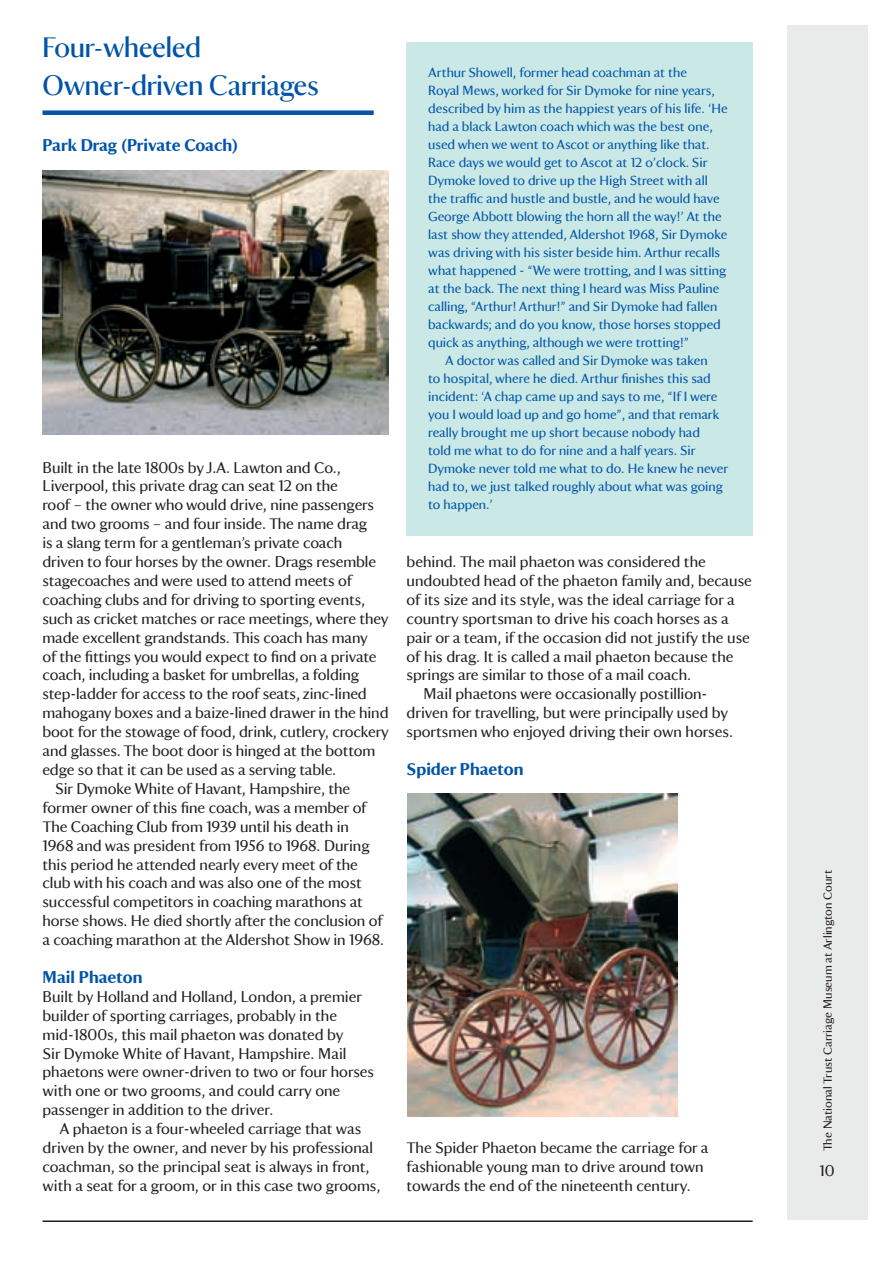
<style>
.page{position:relative;width:893px;height:1263px;background:#fff}
.page>*{position:absolute;margin:0;border:0;box-sizing:border-box;transform-origin:0 0}
.t1{font:28.5px/37.8px "National Trust Display TT";color:#0154a6}
.t2{font:700 17.25px "National Trust TT";color:#0154a6}
.t3{font:15.75px/18.9px "National Trust TT";letter-spacing:-.005em;color:#231f20}
.t4{font:13.5px/18px "National Trust TT";color:#0154a6}
.t5{font:12px "National Trust TT";color:#231f20}
</style>
<div class="page">
<div style="left:787px;top:26px;width:80px;height:1194px;background:#e9eaea"></div>
<hr style="left:43px;top:1220px;width:710px;height:2px;background:#231f20">
<div style="left:407px;top:43px;width:346px;height:493px;background:#c9e8e6"></div>
<div style="left:43px;top:110px;width:331px;height:5px;background:#0154a6"></div>
<img style="left:43px;top:170px;width:346px;height:265px">
<img style="left:408px;top:794px;width:269px;height:322px">
<h1 class="t1" style="left:43px;top:26px;width:278px">Four-wheeled<br>Owner-driven Carriages</h1>
<p class="t2" style="left:43px;top:133px;width:197px">Park Drag (Private Coach)</p>
<p class="t3" style="left:43px;top:457px;width:300px">Built in the late 1800s by J.A. Lawton and Co.,</p>
<p class="t3" style="left:43px;top:476px;width:297px">Liverpool, this private drag can seat 12 on the</p>
<p class="t3" style="left:43px;top:495px;width:333px">roof – the owner who would drive, nine passengers</p>
<p class="t3" style="left:43px;top:513px;width:326px">and two grooms – and four inside. The name drag</p>
<p class="t3" style="left:43px;top:532px;width:301px">is a slang term for a gentleman’s private coach</p>
<p class="t3" style="left:43px;top:551px;width:335px">driven to four horses by the owner. Drags resemble</p>
<p class="t3" style="left:43px;top:570px;width:311px">stagecoaches and were used to attend meets of</p>
<p class="t3" style="left:43px;top:589px;width:324px">coaching clubs and for driving to sporting events,</p>
<p class="t3" style="left:43px;top:608px;width:348px">such as cricket matches or race meetings, where they</p>
<p class="t3" style="left:43px;top:627px;width:327px">made excellent grandstands. This coach has many</p>
<p class="t3" style="left:43px;top:646px;width:335px">of the fittings you would expect to find on a private</p>
<p class="t3" style="left:43px;top:665px;width:318px">coach, including a basket for umbrellas, a folding</p>
<p class="t3" style="left:43px;top:684px;width:326px">step-ladder for access to the roof seats, zinc-lined</p>
<p class="t3" style="left:43px;top:702px;width:347px">mahogany boxes and a baize-lined drawer in the hind</p>
<p class="t3" style="left:43px;top:721px;width:348px">boot for the stowage of food, drink, cutlery, crockery</p>
<p class="t3" style="left:43px;top:740px;width:334px">and glasses. The boot door is hinged at the bottom</p>
<p class="t3" style="left:43px;top:759px;width:295px">edge so that it can be used as a serving table.</p>
<p class="t3" style="left:55px;top:778px;width:297px">Sir Dymoke White of Havant, Hampshire, the</p>
<p class="t3" style="left:43px;top:797px;width:325px">former owner of this fine coach, was a member of</p>
<p class="t3" style="left:43px;top:816px;width:308px">The Coaching Club from 1939 until his death in</p>
<p class="t3" style="left:43px;top:835px;width:329px">1968 and was president from 1956 to 1968. During</p>
<p class="t3" style="left:43px;top:854px;width:317px">this period he attended nearly every meet of the</p>
<p class="t3" style="left:43px;top:873px;width:321px">club with his coach and was also one of the most</p>
<p class="t3" style="left:43px;top:891px;width:322px">successful competitors in coaching marathons at</p>
<p class="t3" style="left:43px;top:910px;width:341px">horse shows. He died shortly after the conclusion of</p>
<p class="t3" style="left:43px;top:929px;width:343px">a coaching marathon at the Aldershot Show in 1968.</p>
<p class="t2" style="left:43px;top:965px;width:101px">Mail Phaeton</p>
<p class="t3" style="left:43px;top:986px;width:333px">Built by Holland and Holland, London, a premier builder of sporting carriages, probably in the mid-1800s, this mail phaeton was donated by<br>Sir Dymoke White of Havant, Hampshire. Mail phaetons were owner-driven to two or four horses with one or two grooms, and could carry one passenger in addition to the driver.</p>
<p class="t3" style="left:43px;top:1118px;width:339px;text-indent:17px">A phaeton is a four-wheeled carriage that was driven by the owner, and never by his professional coachman, so the principal seat is always in front, with a seat for a groom, or in this case two grooms,</p>
<p class="t4" style="left:428px;top:63px;width:301px">Arthur Showell, former head coachman at the<br>Royal Mews, worked for Sir Dymoke for nine years, described by him as the happiest years of his life. ‘He had a black Lawton coach which was the best one, used when we went to Ascot or anything like that.<br>Race days we would get to Ascot at 12 o’clock. Sir Dymoke loved to drive up the High Street with all the traffic and hustle and bustle, and he would have George Abbott blowing the horn all the way!’ At the last show they attended, Aldershot 1968, Sir Dymoke was driving with his sister beside him. Arthur recalls what happened - “We were trotting, and I was sitting at the back. The next thing I heard was Miss Pauline calling, “Arthur! Arthur!” and Sir Dymoke had fallen backwards; and do you know, those horses stopped quick as anything, although we were trotting!”</p>
<p class="t4" style="left:428px;top:351px;width:302px;text-indent:17px">A doctor was called and Sir Dymoke was taken<br>to hospital, where he died. Arthur finishes this sad incident: ‘A chap came up and says to me, “If I were you I would load up and go home”, and that remark really brought me up short because nobody had<br>told me what to do for nine and a half years. Sir Dymoke never told me what to do. He knew he never had to, we just talked roughly about what was going to happen.’</p>
<p class="t3" style="left:407px;top:551px;width:301px">behind. The mail phaeton was considered the</p>
<p class="t3" style="left:407px;top:570px;width:347px">undoubted head of the phaeton family and, because</p>
<p class="t3" style="left:407px;top:589px;width:330px">of its size and its style, was the ideal carriage for a</p>
<p class="t3" style="left:407px;top:608px;width:324px">country sportsman to drive his coach horses as a</p>
<p class="t3" style="left:407px;top:627px;width:345px">pair or a team, if the occasion did not justify the use</p>
<p class="t3" style="left:407px;top:646px;width:328px">of his drag. It is called a mail phaeton because the</p>
<p class="t3" style="left:407px;top:665px;width:286px">springs are similar to those of a mail coach.</p>
<p class="t3" style="left:424px;top:684px;width:285px">Mail phaetons were occasionally postillion-</p>
<p class="t3" style="left:407px;top:702px;width:323px">driven for travelling, but were principally used by</p>
<p class="t3" style="left:407px;top:721px;width:328px">sportsmen who enjoyed driving their own horses.</p>
<p class="t2" style="left:407px;top:757px;width:118px">Spider Phaeton</p>
<p class="t3" style="left:407px;top:1137px;width:303px">The Spider Phaeton became the carriage for a fashionable young man to drive around town towards the end of the nineteenth century.</p>
<p class="t5" style="left:820px;top:1151px;width:283px;rotate:-90deg">The National Trust Carriage Museum at Arlington Court</p>
<p class="t3" style="left:819px;top:1161px;width:17px">10</p>
</div>
